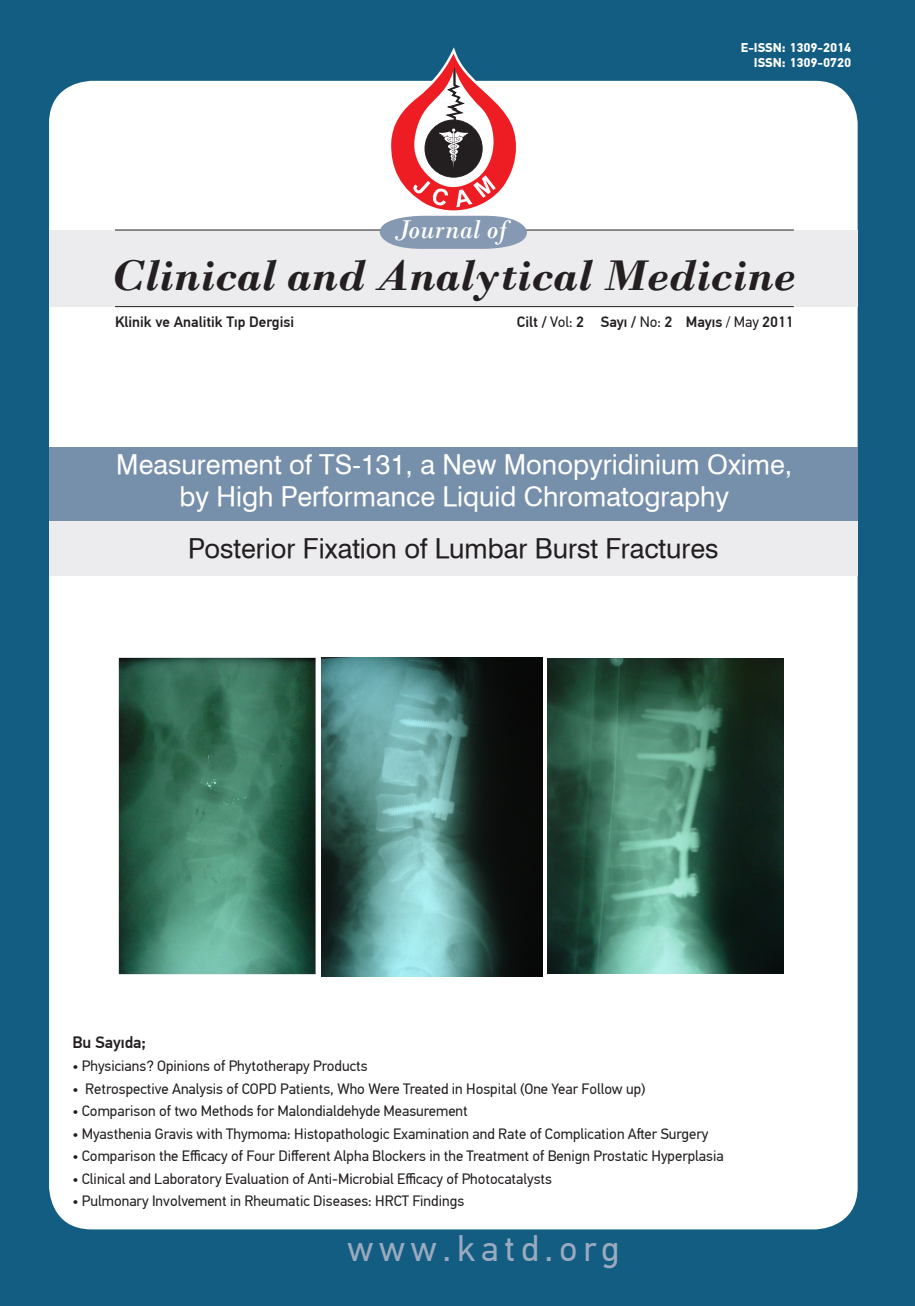
<style>
.page{position:relative;width:915px;height:1306px;background:#fff}
.page>*{position:absolute;margin:0;border:0;box-sizing:border-box;transform-origin:0 0}
.t1{font:italic 700 45px "Bodoni";color:#231f20}
.t2{font:36px "PF Din Text Pro";letter-spacing:.16em;color:#9aaabf}
.t3{font:27px "Swiss 721 BT";color:#fff}
.t4{font:27px "Swiss 721 BT";color:#231f20}
.t5{font:italic 27px "Bodoni";color:#fff}
.t6{font:500 16.5px "PF Din Text Pro";color:#231f20}
.t7{font:15px "PF Din Text Pro";color:#231f20}
.t8{font:500 15px "PF Din Text Pro";color:#231f20}
.t9{font:700 12.75px "PF Din Text Pro";color:#fff}
.s1{font-weight:400}
</style>
<div class="page">
<div style="left:0;top:0;width:914px;height:1305px;background:#135d83"></div>
<div style="left:49px;top:81px;width:808px;height:1148px;background:#fff;border-radius:43px"></div>
<div style="left:49px;top:230px;width:808px;height:77px;background:#ececee"></div>
<hr style="left:115px;top:230px;width:274px;height:1px;background:#231f20">
<hr style="left:516px;top:230px;width:277px;height:1px;background:#231f20">
<hr style="left:115px;top:306px;width:678px;height:1px;background:#231f20">
<svg style="left:379px;top:47px;width:147px;height:202px"></svg>
<div style="left:49px;top:517px;width:808px;height:58px;background:#ececee"></div>
<div style="left:49px;top:447px;width:808px;height:74px;background:#768faa"></div>
<img style="left:547px;top:658px;width:236px;height:315px">
<img style="left:119px;top:658px;width:196px;height:316px">
<img style="left:321px;top:658px;width:221px;height:318px">
<p class="t9" style="left:740px;top:39px;width:112px">E-ISSN: 1309-2014</p>
<p class="t9" style="left:753px;top:55px;width:99px">ISSN: 1309-0720</p>
<p class="t5" style="left:394px;top:214px;width:114px">Journal of</p>
<p class="t1" style="left:110px;top:248px;width:686px">Clinical and Analytical Medicine</p>
<p class="t8" style="left:115px;top:313px;width:180px">Klinik ve Analitik Tıp Dergisi</p>
<p class="t8" style="left:516px;top:313px;width:278px">Cilt / <span class="s1">Vol:</span> 2 Sayı / <span class="s1">No:</span> 2 Mayıs <span class="s1">/ May</span> 2011</p>
<p class="t3" style="left:116px;top:448px;width:677px">Measurement of TS-131, a New Monopyridinium Oxime,</p>
<p class="t3" style="left:179px;top:479px;width:551px">by High Performance Liquid Chromatography</p>
<p class="t4" style="left:188px;top:532px;width:532px">Posterior Fixation of Lumbar Burst Fractures</p>
<p class="t6" style="left:72px;top:1032px;width:75px">Bu Sayıda;</p>
<p class="t7" style="left:72px;top:1056px;width:297px">• Physicians? Opinions of Phytotherapy Products</p>
<p class="t7" style="left:72px;top:1079px;width:574px">• Retrospective Analysis of COPD Patients, Who Were Treated in Hospital (One Year Follow up)</p>
<p class="t7" style="left:72px;top:1101px;width:397px">• Comparison of two Methods for Malondialdehyde Measurement</p>
<p class="t7" style="left:72px;top:1124px;width:637px">• Myasthenia Gravis with Thymoma: Histopathologic Examination and Rate of Complication After Surgery</p>
<p class="t7" style="left:72px;top:1146px;width:652px">• Comparison the Efficacy of Four Different Alpha Blockers in the Treatment of Benign Prostatic Hyperplasia</p>
<p class="t7" style="left:72px;top:1169px;width:481px">• Clinical and Laboratory Evaluation of Anti-Microbial Efficacy of Photocatalysts</p>
<p class="t7" style="left:72px;top:1191px;width:393px">• Pulmonary Involvement in Rheumatic Diseases: HRCT Findings</p>
<p class="t2" style="left:347px;top:1227px;width:273px">www.katd.org</p>
</div>
